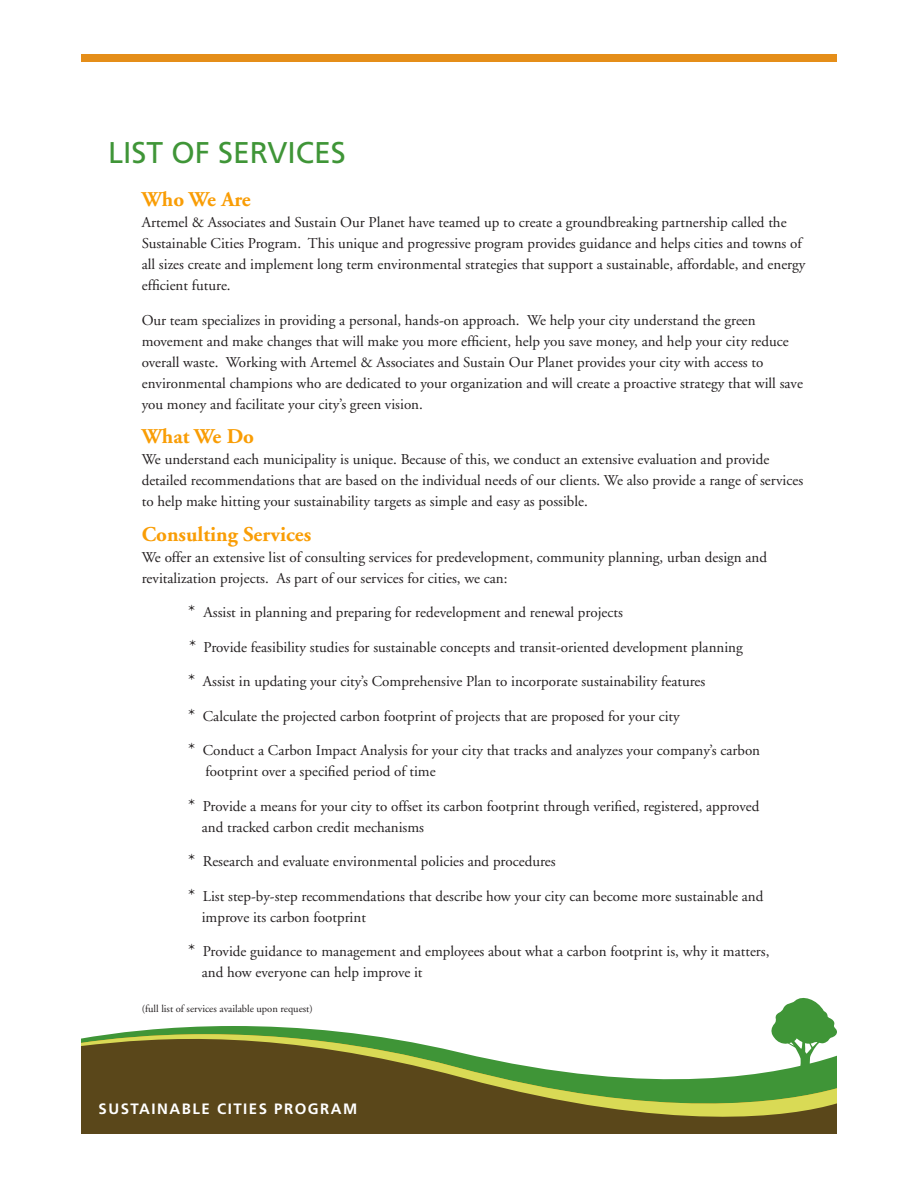
<style>
.page{position:relative;width:918px;height:1188px;background:#fff}
.page>*{position:absolute;margin:0;border:0;box-sizing:border-box;transform-origin:0 0}
.t1{font:30px "Frutiger";color:#3f9537}
.t2{font:700 21px "Adobe Garamond";color:#f99d05}
.t3{font:15px/21px "Adobe Garamond";color:#231f20}
.t4{font:700 15px "Frutiger";letter-spacing:.1em;color:#fff}
.t5{font:10.5px "Adobe Garamond";color:#231f20}
.s1{font-size:18px}
</style>
<div class="page">
<svg style="left:81px;top:1028px;width:756px;height:106px;fill:#5a471a"></svg>
<svg style="left:770px;top:998px;width:67px;height:73px"></svg>
<div style="left:81px;top:54px;width:756px;height:8px;background:#e58e19"></div>
<p class="t1" style="left:108px;top:135px;width:239px">LIST OF SERVICES</p>
<p class="t2" style="left:142px;top:187px;width:110px">Who We Are</p>
<p class="t3" style="left:142px;top:212px;width:665px">Artemel &amp; Associates and Sustain Our Planet have teamed up to create a groundbreaking partnership called the Sustainable Cities Program. This unique and progressive program provides guidance and helps cities and towns of all sizes create and implement long term environmental strategies that support a sustainable, affordable, and energy efficient future.</p>
<p class="t3" style="left:142px;top:310px;width:663px">Our team specializes in providing a personal, hands-on approach. We help your city understand the green movement and make changes that will make you more efficient, help you save money, and help your city reduce overall waste. Working with Artemel &amp; Associates and Sustain Our Planet provides your city with access to environmental champions who are dedicated to your organization and will create a proactive strategy that will save you money and facilitate your city’s green vision.</p>
<p class="t2" style="left:142px;top:424px;width:114px">What We Do</p>
<p class="t3" style="left:142px;top:449px;width:663px">We understand each municipality is unique. Because of this, we conduct an extensive evaluation and provide detailed recommendations that are based on the individual needs of our clients. We also provide a range of services to help make hitting your sustainability targets as simple and easy as possible.</p>
<p class="t2" style="left:142px;top:521px;width:171px">Consulting Services</p>
<p class="t3" style="left:142px;top:547px;width:627px">We offer an extensive list of consulting services for predevelopment, community planning, urban design and revitalization projects. As part of our services for cities, we can:</p>
<p class="t3" style="left:188px;top:602px;width:436px"><span class="s1">*</span> Assist in planning and preparing for redevelopment and renewal projects</p>
<p class="t3" style="left:189px;top:637px;width:555px"><span class="s1">*</span> Provide feasibility studies for sustainable concepts and transit-oriented development planning</p>
<p class="t3" style="left:188px;top:671px;width:519px"><span class="s1">*</span> Assist in updating your city’s Comprehensive Plan to incorporate sustainability features</p>
<p class="t3" style="left:188px;top:706px;width:493px"><span class="s1">*</span> Calculate the projected carbon footprint of projects that are proposed for your city</p>
<p class="t3" style="left:206px;top:740px;width:556px;text-indent:-17px"><span class="s1">*</span> Conduct a Carbon Impact Analysis for your city that tracks and analyzes your company’s carbon footprint over a specified period of time</p>
<p class="t3" style="left:202px;top:796px;width:559px;text-indent:-60px">★ <span class="s1">*</span> Provide a means for your city to offset its carbon footprint through verified, registered, approved and tracked carbon credit mechanisms</p>
<p class="t3" style="left:188px;top:851px;width:369px"><span class="s1">*</span> Research and evaluate environmental policies and procedures</p>
<p class="t3" style="left:202px;top:886px;width:563px;text-indent:-14px"><span class="s1">*</span> List step-by-step recommendations that describe how your city can become more sustainable and improve its carbon footprint</p>
<p class="t3" style="left:202px;top:941px;width:569px;text-indent:-14px"><span class="s1">*</span> Provide guidance to management and employees about what a carbon footprint is, why it matters, and how everyone can help improve it</p>
<p class="t5" style="left:142px;top:1003px;width:173px">(full list of services available upon request)</p>
<p class="t4" style="left:99px;top:1100px;width:260px">SUSTAINABLE CITIES PROGRAM</p>
</div>
